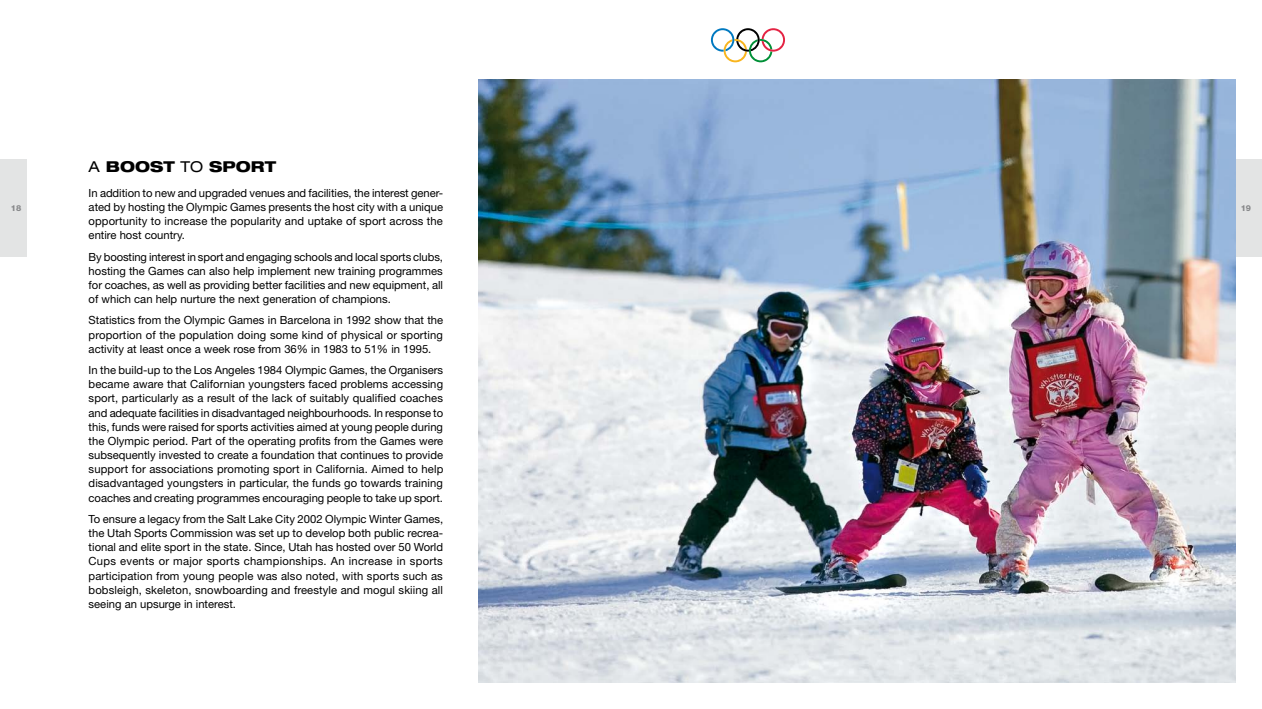
<style>
.page{position:relative;width:1262px;height:709px;background:#fff}
.page>*{position:absolute;margin:0;border:0;box-sizing:border-box;transform-origin:0 0}
.t1{font:800 expanded 15px "Helvetica Neue LT Std";color:#000}
.t2{font:11.25px/14.1px "Helvetica Neue LT Std";color:#000;text-align:justify}
.t3{font:800 8.25px "Helvetica Neue LT Std";color:#87888a}
.s1{font-weight:400}
</style>
<div class="page">
<div style="left:1235px;top:159px;width:26px;height:98px;background:#e3e4e4"></div>
<div style="left:0;top:159px;width:27px;height:98px;background:#e3e4e4"></div>
<svg style="left:711px;top:28px;width:74px;height:34px"></svg>
<img style="left:478px;top:80px;width:757px;height:602px">
<h1 class="t1" style="left:89px;top:157px;width:47px"><span class="s1">A</span> BOOS</h1>
<h1 class="t1" style="left:163px;top:157px;width:114px">T <span class="s1">to</span> SPORT</h1>
<p class="t2" style="left:89px;top:185px;width:356px">In addition to new and upgraded venues and facilities, the interest gener&shy;ated by hosting the Olympic Games presents the host city with a unique opportunity to increase the popularity and uptake of sport across the entire host country.</p>
<p class="t2" style="left:89px;top:249px;width:356px">By boosting interest in sport and engaging schools and local sports clubs, hosting the Games can also help implement new training programmes for coaches, as well as providing better facilities and new equipment, all of which can help nurture the next generation of champions.</p>
<p class="t2" style="left:89px;top:313px;width:356px">Statistics from the Olympic Games in Barcelona in 1992 show that the proportion of the population doing some kind of physical or sporting activity at least once a week rose from 36% in 1983 to 51% in 1995.</p>
<p class="t2" style="left:89px;top:363px;width:356px">In the build-up to the Los Angeles 1984 Olympic Games, the Organisers became aware that Californian youngsters faced problems accessing sport, particularly as a result of the lack of suitably qualified coaches and adequate facilities in disadvantaged neighbourhoods. In response to this, funds were raised for sports activities aimed at young people during the Olympic period. Part of the operating profits from the Games were subsequently invested to create a foundation that continues to provide support for associations promoting sport in California. Aimed to help disadvantaged youngsters in particular, the funds go towards training coaches and creating programmes encouraging people to take up sport.</p>
<p class="t2" style="left:89px;top:511px;width:356px">To ensure a legacy from the Salt Lake City 2002 Olympic Winter Games, the Utah Sports Commission was set up to develop both public recrea&shy;tional and elite sport in the state. Since, Utah has hosted over 50 World Cups events or major sports championships. An increase in sports participation from young people was also noted, with sports such as bobsleigh, skeleton, snowboarding and freestyle and mogul skiing all seeing an upsurge in interest.</p>
<p class="t3" style="left:11px;top:203px;width:12px">18</p>
<p class="t3" style="left:1240px;top:203px;width:12px">19</p>
</div>
